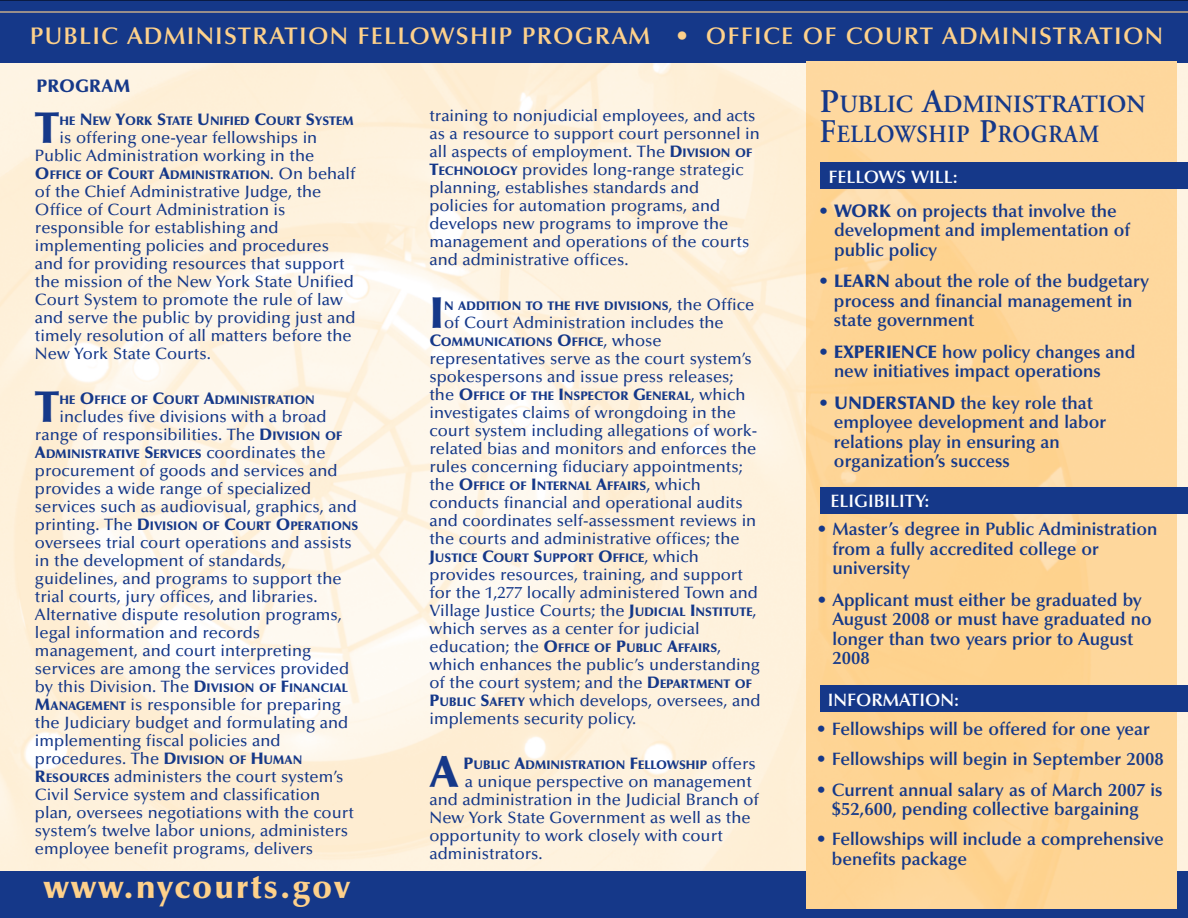
<style>
.page{position:relative;width:1188px;height:918px;background:#fff}
.page>*{position:absolute;margin:0;border:0;box-sizing:border-box;transform-origin:0 0}
.t1{font:900 44.4px "Optima";color:#153889}
.t2{font:900 33px "Optima";letter-spacing:.05em;color:#fed18b}
.t3{font:600 24.75px/30px "Adobe Garamond";color:#153889}
.t4{font:600 24.15px "Optima";letter-spacing:.05em;color:#fed18b}
.t5{font:600 18px/19.5px "Optima";color:#153889}
.t6{font:600 18px "Optima";color:#fff}
.t7{font:900 18px "Optima";color:#153889}
.t8{font:500 16.5px/18px "Optima";color:#153889}
.t9{font:900 12.3px "Optima";color:#153889}
.s1{font-size:16.5px}
.s2{font-weight:500;font-size:16.5px}
.s3{font-weight:900}
.s4{font-weight:900;font-size:12.3px}
.s5{font-size:33px}
</style>
<div class="page">
<img style="left:0;top:63px;width:1188px;height:808px">
<div style="left:0;top:0;width:1188px;height:63px;background:#153889"></div>
<div style="left:0;top:871px;width:1188px;height:47px;background:#153889"></div>
<hr style="left:0;top:11px;width:1188px;height:2px;background:#fed18b">
<img style="left:807px;top:62px;width:369px;height:847px">
<div style="left:820px;top:162px;width:368px;height:27px;background:#153889"></div>
<div style="left:820px;top:488px;width:368px;height:26px;background:#153889"></div>
<div style="left:820px;top:685px;width:368px;height:27px;background:#153889"></div>
<hr style="left:0;top:0;width:1188px;height:1px;background:#000">
<h3 class="t4" style="left:30px;top:27px;width:1135px">PUBLIC ADMINISTRATION FELLOWSHIP PROGRAM • OFFICE OF COURT ADMINISTRATION</h3>
<p class="t7" style="left:36px;top:78px;width:95px">PROGRAM</p>
<h1 class="t1" style="left:35px;top:110px;width:26px">T</h1>
<p class="t9" style="left:60px;top:116px;width:296px">HE <span class="s1">N</span>EW <span class="s1">Y</span>ORK <span class="s1">S</span>TATE <span class="s1">U</span>NIFIED <span class="s1">C</span>OURT <span class="s1">S</span>YSTEM</p>
<p class="t8" style="left:35px;top:130px;width:284px;text-align:right">is offering one-year fellowships in<br>Public Administration working in the</p>
<p class="t9" style="left:35px;top:170px;width:322px"><span class="s1">O</span>FFICE OF <span class="s1">C</span>OURT <span class="s1">A</span>DMINISTRATION<span class="s2">. On behalf</span></p>
<p class="t8" style="left:35px;top:184px;width:322px">of the Chief Administrative Judge, the Office of Court Administration is responsible for establishing and implementing policies and procedures and for providing resources that support the mission of the New York State Unified Court System to promote the rule of law and serve the public by providing just and timely resolution of all matters before the New York State Courts.</p>
<h1 class="t1" style="left:35px;top:389px;width:26px">T</h1>
<p class="t9" style="left:60px;top:395px;width:257px">HE <span class="s1">O</span>FFICE OF <span class="s1">C</span>OURT <span class="s1">A</span>DMINISTRATION</p>
<p class="t8" style="left:35px;top:409px;width:309px;text-align:center">includes five divisions with a broad range of responsibilities. The <span class="s3">D</span><span class="s4">IVISION OF</span></p>
<p class="t9" style="left:35px;top:449px;width:292px"><span class="s1">A</span>DMINISTRATIVE <span class="s1">S</span>ERVICES <span class="s2">coordinates the</span></p>
<p class="t8" style="left:35px;top:463px;width:323px">procurement of goods and services and provides a wide range of specialized services such as audiovisual, graphics, and</p>
<p class="t9" style="left:35px;top:521px;width:325px"><span class="s2">printing. The</span> <span class="s1">D</span>IVISION OF <span class="s1">C</span>OURT <span class="s1">O</span>PERATIONS</p>
<p class="t8" style="left:35px;top:535px;width:321px">oversees trial court operations and assists in the development of standards, guidelines, and programs to support the trial courts, jury offices, and libraries.<br>Alternative dispute resolution programs, legal information and records management, and court interpreting services are among the services provided by this Division. The <span class="s3">D</span><span class="s4">IVISION OF</span> <span class="s3">F</span><span class="s4">INANCIAL </span><span class="s3">M</span><span class="s4">ANAGEMENT</span> is responsible for preparing the Judiciary budget and formulating and implementing fiscal policies and procedures. The <span class="s3">D</span><span class="s4">IVISION OF</span> <span class="s3">H</span><span class="s4">UMAN </span><span class="s3">R</span><span class="s4">ESOURCES</span> administers the court system’s Civil Service system and classification plan, oversees negotiations with the court system’s twelve labor unions, administers employee benefit programs, delivers</p>
<h2 class="t2" style="left:44px;top:873px;width:308px">www.nycourts.gov</h2>
<p class="t8" style="left:429px;top:108px;width:332px">training to nonjudicial employees, and acts as a resource to support court personnel in all aspects of employment. The <span class="s3">D</span><span class="s4">IVISION OF </span><span class="s3">T</span><span class="s4">ECHNOLOGY</span> provides long-range strategic planning, establishes standards and policies for automation programs, and develops new programs to improve the management and operations of the courts and administrative offices.</p>
<h1 class="t1" style="left:429px;top:296px;width:16px">I</h1>
<p class="t9" style="left:444px;top:301px;width:312px">N ADDITION TO THE FIVE DIVISIONS<span class="s2">, the Office</span></p>
<p class="t8" style="left:444px;top:315px;width:281px">of Court Administration includes the</p>
<p class="t9" style="left:429px;top:337px;width:234px"><span class="s1">C</span>OMMUNICATIONS <span class="s1">O</span>FFICE<span class="s2">, whose</span></p>
<p class="t8" style="left:429px;top:351px;width:324px">representatives serve as the court system’s spokespersons and issue press releases;</p>
<p class="t9" style="left:429px;top:391px;width:317px"><span class="s2">the</span> <span class="s1">O</span>FFICE OF THE <span class="s1">I</span>NSPECTOR <span class="s1">G</span>ENERAL<span class="s2">, which</span></p>
<p class="t8" style="left:429px;top:405px;width:329px">investigates claims of wrongdoing in the court system including allegations of work&shy;related bias and monitors and enforces the rules concerning fiduciary appointments;</p>
<p class="t9" style="left:429px;top:481px;width:273px"><span class="s2">the</span> <span class="s1">O</span>FFICE OF <span class="s1">I</span>NTERNAL <span class="s1">A</span>FFAIRS<span class="s2">, which</span></p>
<p class="t8" style="left:429px;top:495px;width:328px">conducts financial and operational audits and coordinates self-assessment reviews in the courts and administrative offices; the</p>
<p class="t9" style="left:429px;top:553px;width:271px"><span class="s1">J</span>USTICE <span class="s1">C</span>OURT <span class="s1">S</span>UPPORT <span class="s1">O</span>FFICE<span class="s2">, which</span></p>
<p class="t8" style="left:429px;top:567px;width:330px">provides resources, training, and support for the 1,277 locally administered Town and Village Justice Courts; the <span class="s3">J</span><span class="s4">UDICIAL</span> <span class="s3">I</span><span class="s4">NSTITUTE</span>, which serves as a center for judicial</p>
<p class="t9" style="left:429px;top:643px;width:293px"><span class="s2">education; the</span> <span class="s1">O</span>FFICE OF <span class="s1">P</span>UBLIC <span class="s1">A</span>FFAIRS<span class="s2">,</span></p>
<p class="t8" style="left:429px;top:657px;width:333px">which enhances the public’s understanding of the court system; and the <span class="s3">D</span><span class="s4">EPARTMENT OF </span><span class="s3">P</span><span class="s4">UBLIC</span> <span class="s3">S</span><span class="s4">AFETY</span> which develops, oversees, and implements security policy.</p>
<h1 class="t1" style="left:429px;top:755px;width:31px">A</h1>
<p class="t9" style="left:463px;top:760px;width:294px"><span class="s1">P</span>UBLIC <span class="s1">A</span>DMINISTRATION <span class="s1">F</span>ELLOWSHIP <span class="s2">offers</span></p>
<p class="t8" style="left:429px;top:774px;width:331px;text-indent:35px">a unique perspective on management and administration in the Judicial Branch of New York State Government as well as the opportunity to work closely with court administrators.</p>
<h3 class="t3" style="left:820px;top:92px;width:327px"><span class="s5">P</span>UBLIC <span class="s5">A</span>DMINISTRATION<br><span class="s5">F</span>ELLOWSHIP <span class="s5">P</span>ROGRAM</h3>
<p class="t6" style="left:829px;top:169px;width:131px">FELLOWS WILL:</p>
<p class="t5" style="left:834px;top:203px;width:298px;text-indent:-15px">• <span class="s3">WORK</span> on projects that involve the development and implementation of public policy</p>
<p class="t5" style="left:834px;top:273px;width:317px;text-indent:-15px">• <span class="s3">LEARN</span> about the role of the budgetary process and financial management in state government</p>
<p class="t5" style="left:834px;top:344px;width:303px;text-indent:-15px">• <span class="s3">EXPERIENCE</span> how policy changes and new initiatives impact operations</p>
<p class="t5" style="left:834px;top:395px;width:274px;text-indent:-15px">• <span class="s3">UNDERSTAND</span> the key role that employee development and labor relations play in ensuring an organization’s success</p>
<p class="t6" style="left:831px;top:493px;width:100px">ELIGIBILITY:</p>
<p class="t5" style="left:832px;top:521px;width:327px;text-indent:-15px">• Master’s degree in Public Administration from a fully accredited college or university</p>
<p class="t5" style="left:832px;top:592px;width:321px;text-indent:-15px">• Applicant must either be graduated by<br>August 2008 or must have graduated no longer than two years prior to August<br>2008</p>
<p class="t6" style="left:828px;top:692px;width:133px">INFORMATION:</p>
<p class="t5" style="left:817px;top:721px;width:335px">• Fellowships will be offered for one year</p>
<p class="t5" style="left:817px;top:751px;width:349px">• Fellowships will begin in September 2008</p>
<p class="t5" style="left:817px;top:782px;width:347px;text-align:center">• Current annual salary as of March 2007 is $52,600, pending collective bargaining</p>
<p class="t5" style="left:832px;top:831px;width:334px;text-indent:-15px">• Fellowships will include a comprehensive benefits package</p>
</div>
